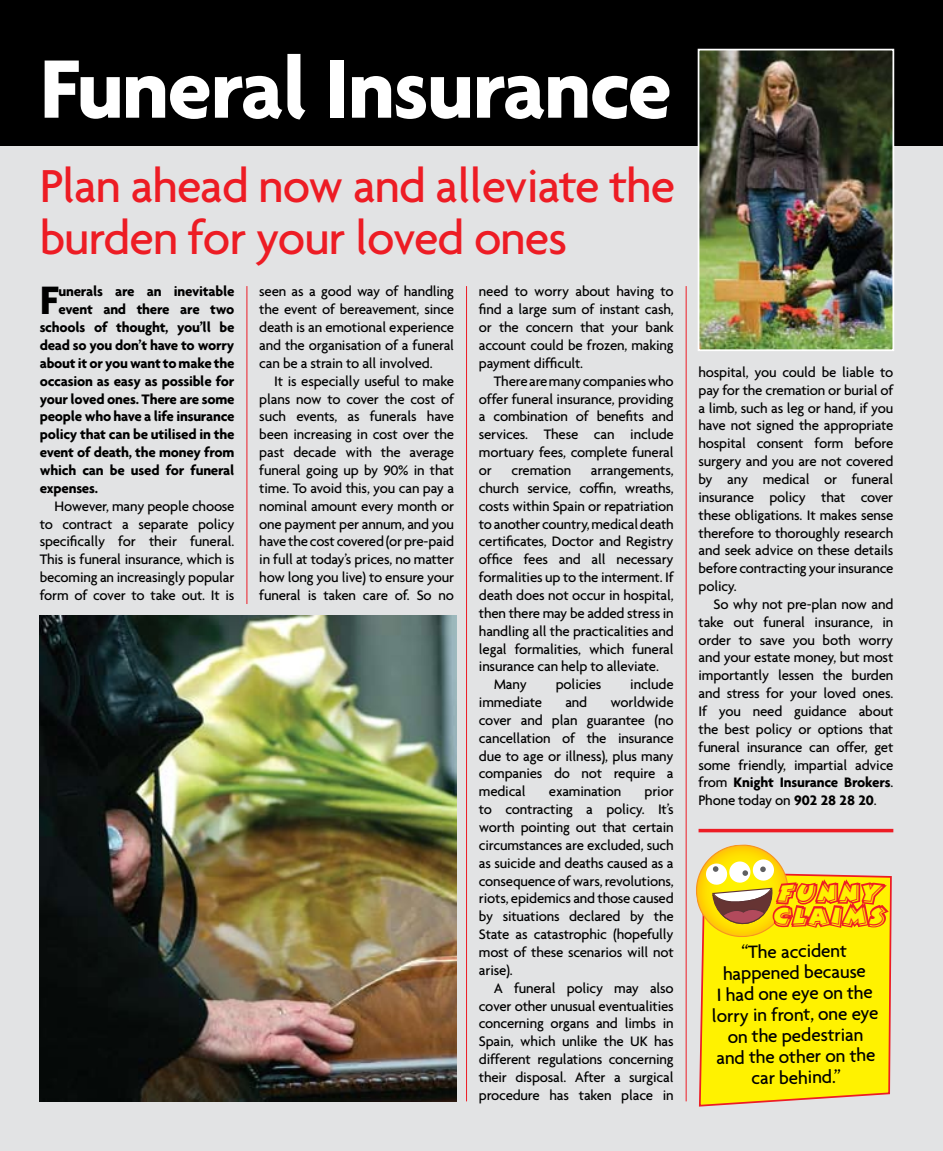
<style>
.page{position:relative;width:943px;height:1151px;background:#e2e3e4}
.page>*{position:absolute;margin:0;border:0;box-sizing:border-box;transform-origin:0 0}
.t1{font:700 89.6px "Agenda";letter-spacing:-.02em;color:#fff}
.t2{font:500 49.88px/52.3px "Agenda";letter-spacing:-.02em;color:#ed1c24}
.t3{font:700 42.88px "Agenda";color:#000}
.t4{font:28px/22.8px "Bertram LET";letter-spacing:.08em;color:#fff200}
.t5{font:500 19.25px/21px "Agenda";color:#000;text-align:center}
.t6{font:500 14.88px/17.8px "Agenda";letter-spacing:-.015em;color:#000;text-align:justify}
.t7{font:700 14.88px "Agenda";letter-spacing:-.015em;color:#000}
.s1{font-weight:700}
</style>
<div class="page">
<div style="left:0;top:0;width:943px;height:146px;background:#000"></div>
<svg style="left:699px;top:876px;width:193px;height:231px;background:#fceb0d"></svg>
<svg style="left:696px;top:828px;width:195px;height:112px"></svg>
<hr style="left:246px;top:286px;width:1px;height:318px;background:#ed1c24">
<hr style="left:466px;top:286px;width:1px;height:815px;background:#ed1c24">
<hr style="left:685px;top:286px;width:1px;height:815px;background:#ed1c24">
<hr style="left:698px;top:829px;width:195px;height:3px;background:#ed1c24">
<img style="left:40px;top:615px;width:416px;height:486px">
<img style="left:700px;top:52px;width:191px;height:296px">
<div style="left:697px;top:49px;width:197px;height:302px;border:2px solid #fff"></div>
<h1 class="t1" style="left:40px;top:34px;width:634px">Funeral Insurance</h1>
<h2 class="t2" style="left:40px;top:158px;width:637px">Plan ahead now and alleviate the burden for your loved ones</h2>
<h3 class="t3" style="left:40px;top:274px;width:21px">F</h3>
<p class="t7" style="left:58px;top:283px;width:177px">unerals are an inevitable</p>
<p class="t7" style="left:58px;top:300px;width:177px">event and there are two</p>
<p class="t7" style="left:40px;top:318px;width:196px">schools of thought, you’ll be</p>
<p class="t7" style="left:40px;top:336px;width:196px">dead so you don’t have to worry</p>
<p class="t7" style="left:40px;top:354px;width:196px">about it or you want to make the</p>
<p class="t7" style="left:40px;top:372px;width:196px">occasion as easy as possible for</p>
<p class="t7" style="left:40px;top:390px;width:196px">your loved ones. There are some</p>
<p class="t7" style="left:40px;top:407px;width:196px">people who have a life insurance</p>
<p class="t7" style="left:40px;top:425px;width:196px">policy that can be utilised in the</p>
<p class="t7" style="left:40px;top:443px;width:196px">event of death, the money from</p>
<p class="t7" style="left:40px;top:461px;width:196px">which can be used for funeral</p>
<p class="t7" style="left:40px;top:479px;width:60px">expenses.</p>
<p class="t6" style="left:40px;top:497px;width:196px;text-indent:15px">However, many people choose to contract a separate policy specifically for their funeral.<br>This is funeral insurance, which is becoming an increasingly popular form of cover to take out. It is</p>
<p class="t6" style="left:259px;top:282px;width:196px">seen as a good way of handling the event of bereavement, since death is an emotional experience and the organisation of a funeral can be a strain to all involved.</p>
<p class="t6" style="left:259px;top:372px;width:196px;text-indent:15px">It is especially useful to make plans now to cover the cost of such events, as funerals have been increasing in cost over the past decade with the average funeral going up by 90% in that time. To avoid this, you can pay a nominal amount every month or one payment per annum, and you have the cost covered (or pre-paid in full at today’s prices, no matter how long you live) to ensure your funeral is taken care of. So no</p>
<p class="t6" style="left:479px;top:282px;width:196px">need to worry about having to find a large sum of instant cash, or the concern that your bank account could be frozen, making payment difficult.</p>
<p class="t6" style="left:479px;top:372px;width:196px;text-indent:15px">There are many companies who offer funeral insurance, providing a combination of benefits and services. These can include mortuary fees, complete funeral or</p>
<p class="t6" style="left:511px;top:461px;width:62px">cremation</p>
<p class="t6" style="left:591px;top:461px;width:84px">arrangements,</p>
<p class="t6" style="left:479px;top:479px;width:196px">church service, coffin, wreaths,</p>
<p class="t6" style="left:479px;top:497px;width:196px">costs within Spain or repatriation</p>
<p class="t6" style="left:479px;top:514px;width:196px">to another country, medical death</p>
<p class="t6" style="left:479px;top:532px;width:196px">certificates, Doctor and Registry</p>
<p class="t6" style="left:479px;top:550px;width:196px">office fees and all necessary</p>
<p class="t6" style="left:479px;top:568px;width:196px">formalities up to the interment. If</p>
<p class="t6" style="left:479px;top:586px;width:196px">death does not occur in hospital,</p>
<p class="t6" style="left:479px;top:604px;width:196px">then there may be added stress in</p>
<p class="t6" style="left:479px;top:622px;width:196px">handling all the practicalities and</p>
<p class="t6" style="left:479px;top:639px;width:196px">legal formalities, which funeral</p>
<p class="t6" style="left:479px;top:657px;width:181px">insurance can help to alleviate.</p>
<p class="t6" style="left:494px;top:675px;width:35px">Many</p>
<p class="t6" style="left:556px;top:675px;width:47px">policies</p>
<p class="t6" style="left:630px;top:675px;width:45px">include</p>
<p class="t6" style="left:479px;top:693px;width:65px">immediate</p>
<p class="t6" style="left:565px;top:693px;width:23px">and</p>
<p class="t6" style="left:479px;top:693px;width:196px;text-indent:131px">worldwide cover and plan guarantee (no cancellation of the insurance due to age or illness), plus many companies do not require a medical</p>
<p class="t6" style="left:479px;top:782px;width:196px;text-indent:166px">prior to contracting a policy. It’s worth pointing out that certain circumstances are excluded, such as suicide and deaths caused as a consequence of wars, revolutions, riots, epidemics and those caused by situations declared by the State as catastrophic (hopefully most of these scenarios will not arise).</p>
<p class="t6" style="left:479px;top:979px;width:196px;text-indent:15px">A funeral policy may also cover other unusual eventualities concerning organs and limbs in Spain, which unlike the UK has different regulations concerning their disposal. After a surgical procedure has taken place in</p>
<p class="t6" style="left:549px;top:782px;width:74px">examination</p>
<p class="t6" style="left:698px;top:363px;width:196px">hospital, you could be liable to pay for the cremation or burial of a limb, such as leg or hand, if you have not signed the appropriate hospital consent form before surgery and you are not covered by any medical or funeral insurance policy that cover these obligations. It makes sense therefore to thoroughly research and seek advice on these details before contracting your insurance policy.</p>
<p class="t6" style="left:698px;top:595px;width:196px;text-indent:15px">So why not pre-plan now and take out funeral insurance, in order to save you both worry and your estate money, but most importantly lessen the burden and stress for your loved ones.<br>If you need guidance about the best policy or options that funeral insurance can offer, get some friendly, impartial advice from <span class="s1">Knight Insurance Brokers</span>.<br>Phone today on <span class="s1">902 28 28 20</span>.</p>
<h3 class="t4" style="left:773px;top:882px;width:113px">FUNNY<br>CLAIMS</h3>
<p class="t5" style="left:710px;top:942px;width:168px;rotate:-1deg">“The accident happened because<br>I had one eye on the lorry in front, one eye on the pedestrian and the other on the car behind.”</p>
</div>
